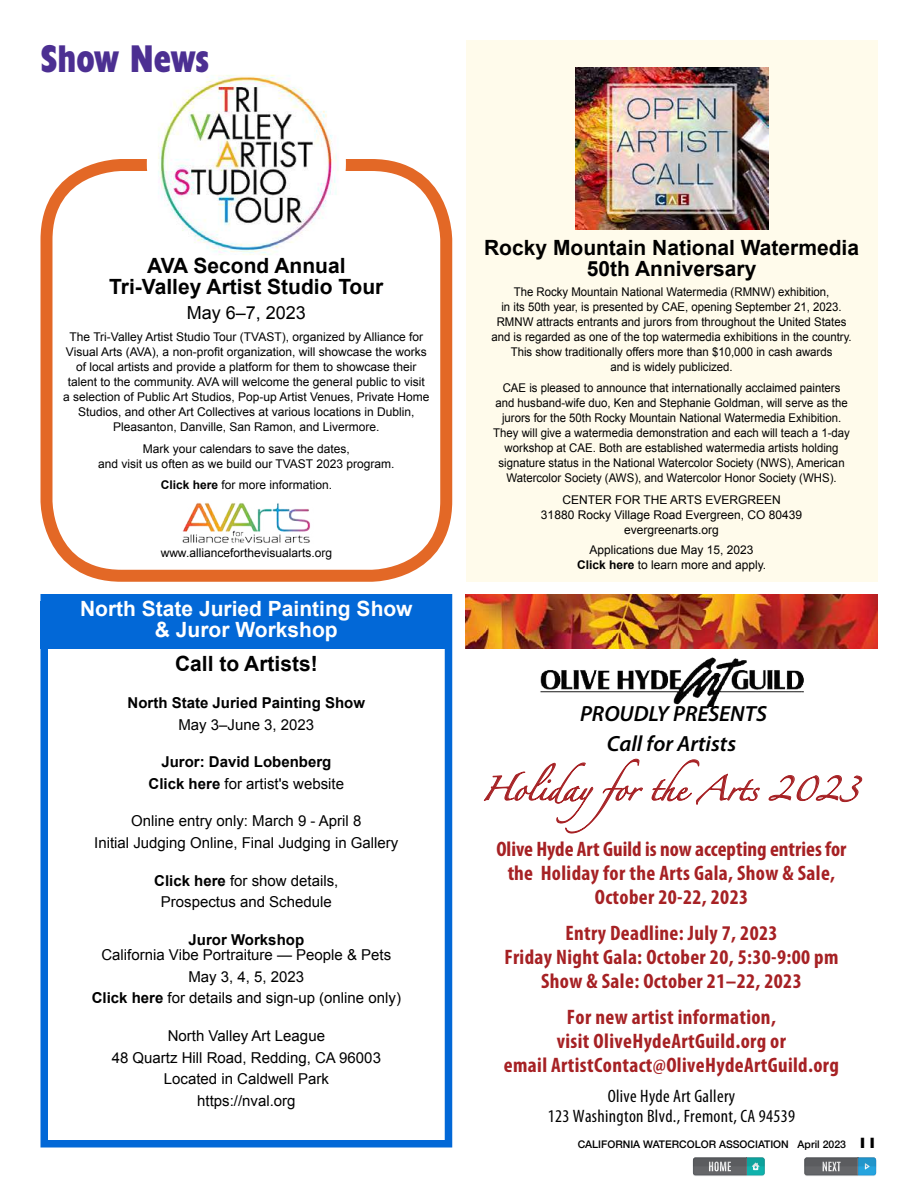
<style>
.page{position:relative;width:918px;height:1188px;background:#fff}
.page>*{position:absolute;margin:0;border:0;box-sizing:border-box;transform-origin:0 0}
.t1{font:700 condensed 39px "Humanist 521 BT Xtra";letter-spacing:-.005em;color:#4c2f92;scale:.92 1}
.t2{font:italic 600 22.05px "Myriad Pro";color:#000}
.t3{font:21.9px "Zapfino";color:#a62124}
.t4{font:700 condensed 21px/24px "Myriad Pro";letter-spacing:.015em;color:#a62124;text-align:center}
.t5{font:700 21px/21px "Arial";color:#000;text-align:center}
.t6{font:700 21px/21px "Arial";color:#fff;text-align:center}
.t7{font:condensed 18px/19.5px "Myriad Pro";letter-spacing:.015em;color:#000;text-align:center}
.t8{font:18px "Arial";color:#000}
.t9{font:15px/21.8px "Arial";color:#000;text-align:center}
.t10{font:700 15px/21.8px "Arial";color:#000;text-align:center}
.t11{font:12px/15px "Arial";color:#000;text-align:center;scale:.95 1}
.t12{font:12px/15px "Arial";color:#000;text-align:center}
.t13{font:500 10.5px "Helvetica Neue";color:#000}
.s1{font-weight:700}
.s2{font-weight:400}
.s3{font-family:"Humanist 521 BT";font-weight:800;font-size:15px}
</style>
<div class="page">
<div style="left:40px;top:159px;width:412px;height:423px;border:12px solid #e36826;border-radius:75px"></div>
<svg style="left:693px;top:1157px;width:72px;height:19px"></svg>
<svg style="left:804px;top:1157px;width:72px;height:19px"></svg>
<div style="left:466px;top:40px;width:412px;height:542px;background:#fffbeb"></div>
<img style="left:575px;top:68px;width:193px;height:161px">
<img style="left:147px;top:75px;width:199px;height:180px">
<svg style="left:483px;top:758px;width:160px;height:76px"></svg>
<svg style="left:651px;top:759px;width:109px;height:46px"></svg>
<svg style="left:768px;top:775px;width:95px;height:27px"></svg>
<img style="left:540px;top:657px;width:264px;height:49px">
<img style="left:466px;top:594px;width:412px;height:55px">
<div style="left:40px;top:594px;width:412px;height:554px;border:8px solid #0268d7"></div>
<div style="left:40px;top:601px;width:412px;height:48px;background:#0268d7"></div>
<img style="left:182px;top:502px;width:129px;height:41px">
<h1 class="t1" style="left:40px;top:34px;width:185px">Show News</h1>
<h3 class="t5" style="left:109px;top:255px;width:276px">AVA Second Annual<br>Tri-Valley Artist Studio Tour</h3>
<h3 class="t8" style="left:187px;top:303px;width:121px">May 6–7, 2023</h3>
<p class="t12" style="left:63px;top:329px;width:368px">The Tri-Valley Artist Studio Tour (TVAST), organized by Alliance for Visual Arts (AVA), a non-profit organization, will showcase the works of local artists and provide a platform for them to showcase their talent to the community. AVA will welcome the general public to visit a selection of Public Art Studios, Pop-up Artist Venues, Private Home Studios, and other Art Collectives at various locations in Dublin, Pleasanton, Danville, San Ramon, and Livermore.</p>
<p class="t12" style="left:98px;top:441px;width:298px">Mark your calendars to save the dates,<br>and visit us often as we build our TVAST 2023 program.</p>
<p class="t12" style="left:161px;top:478px;width:173px"><span class="s1">Click here</span> for more information.</p>
<p class="t12" style="left:161px;top:545px;width:173px">www.allianceforthevisualarts.org</p>
<h3 class="t6" style="left:80px;top:598px;width:334px">North State Juried Painting Show &amp; Juror Workshop</h3>
<h3 class="t5" style="left:175px;top:653px;width:144px">Call to Artists!</h3>
<p class="t10" style="left:128px;top:692px;width:239px">North State Juried Painting Show</p>
<p class="t9" style="left:178px;top:713px;width:137px">May 3–June 3, 2023</p>
<p class="t10" style="left:149px;top:751px;width:197px">Juror: David Lobenberg<br>Click here <span class="s2">for artist's website</span></p>
<p class="t9" style="left:94px;top:810px;width:306px">Online entry only: March 9 - April 8<br>Initial Judging Online, Final Judging in Gallery</p>
<p class="t9" style="left:154px;top:869px;width:186px"><span class="s1">Click here</span> for show details,<br>Prospectus and Schedule</p>
<p class="t10" style="left:189px;top:929px;width:117px">Juror Workshop</p>
<p class="t9" style="left:92px;top:944px;width:311px">California Vibe Portraiture — People &amp; Pets<br>May 3, 4, 5, 2023<br><span class="s1">Click here</span> for details and sign-up (online only)</p>
<p class="t9" style="left:112px;top:1025px;width:271px">North Valley Art League<br>48 Quartz Hill Road, Redding, CA 96003<br>Located in Caldwell Park<br>https://nval.org</p>
<h3 class="t5" style="left:484px;top:237px;width:376px">Rocky Mountain National Watermedia<br>50th Anniversary</h3>
<p class="t11" style="left:491px;top:284px;width:381px">The Rocky Mountain National Watermedia (RMNW) exhibition,<br>in its 50th year, is presented by CAE, opening September 21, 2023.<br>RMNW attracts entrants and jurors from throughout the United States and is regarded as one of the top watermedia exhibitions in the country.<br>This show traditionally offers more than $10,000 in cash awards<br>and is widely publicized.</p>
<p class="t11" style="left:493px;top:381px;width:377px">CAE is pleased to announce that internationally acclaimed painters and husband-wife duo, Ken and Stephanie Goldman, will serve as the jurors for the 50th Rocky Mountain National Watermedia Exhibition.<br>They will give a watermedia demonstration and each will teach a 1-day workshop at CAE. Both are established watermedia artists holding signature status in the National Watercolor Society (NWS), American Watercolor Society (AWS), and Watercolor Honor Society (WHS).</p>
<p class="t12" style="left:541px;top:492px;width:263px">CENTER FOR THE ARTS EVERGREEN<br>31880 Rocky Village Road Evergreen, CO 80439 evergreenarts.org</p>
<p class="t12" style="left:577px;top:542px;width:191px">Applications due May 15, 2023<br><span class="s1">Click here</span> to learn more and apply.</p>
<h2 class="t2" style="left:580px;top:699px;width:188px">PROUDLY PRESENTS</h2>
<h2 class="t2" style="left:607px;top:729px;width:131px">Call for Artists</h2>
<h3 class="t3" style="left:481px;top:780px;width:379px">Holidayfor the Arts 2023</h3>
<h3 class="t4" style="left:496px;top:837px;width:352px">Olive Hyde Art Guild is now accepting entries for the Holiday for the Arts Gala, Show &amp; Sale,<br>October 20-22, 2023</h3>
<h3 class="t4" style="left:504px;top:921px;width:336px">Entry Deadline: July 7, 2023<br>Friday Night Gala: October 20, 5:30-9:00 pm<br>Show &amp; Sale: October 21–22, 2023</h3>
<h3 class="t4" style="left:504px;top:1005px;width:336px">For new artist information,<br>visit OliveHydeArtGuild.org or<br>email ArtistContact@OliveHydeArtGuild.org</h3>
<h3 class="t7" style="left:548px;top:1086px;width:249px">Olive Hyde Art Gallery<br>123 Washington Blvd., Fremont, CA 94539</h3>
<p class="t13" style="left:578px;top:1135px;width:301px">CALIFORNIA WATERCOLOR ASSOCIATION April 2023 <span class="s3">11</span></p>
</div>
